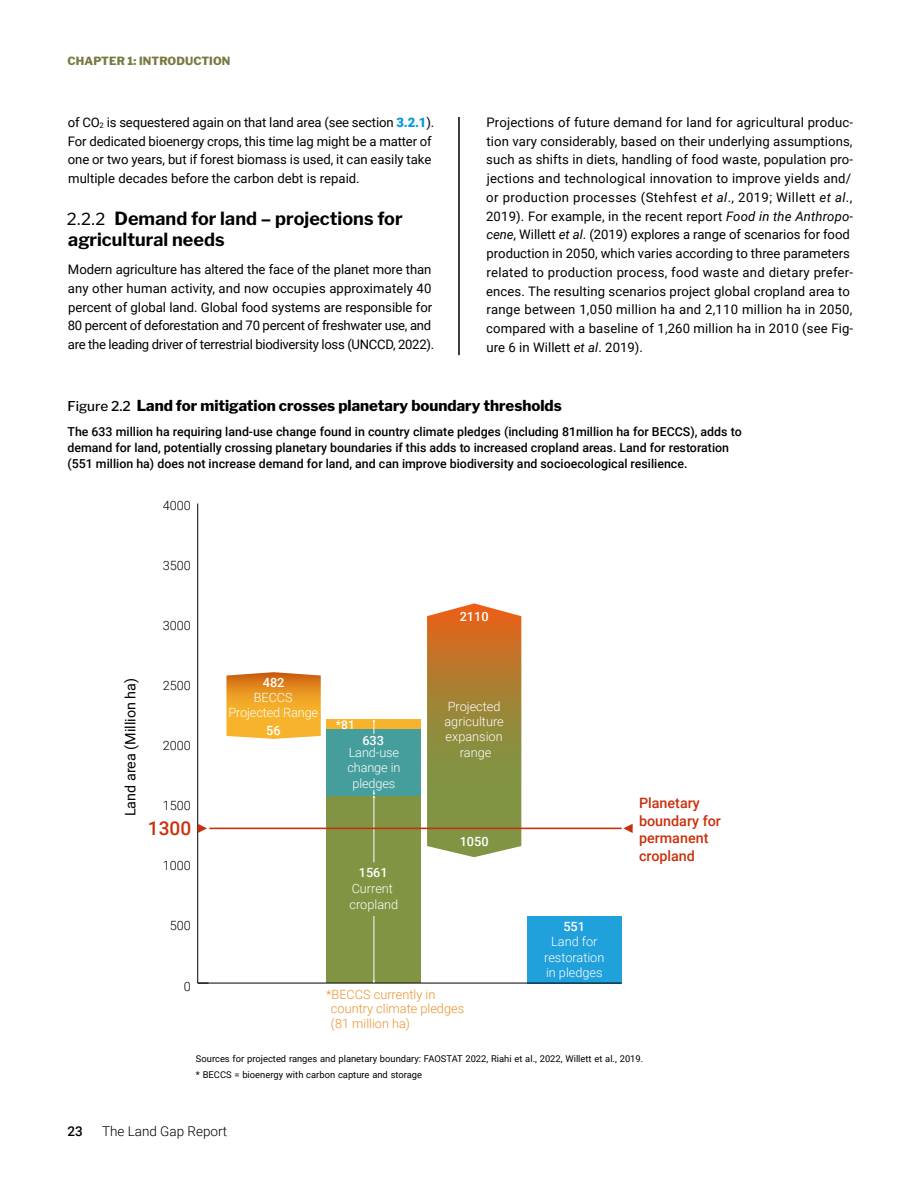
<style>
.page{position:relative;width:918px;height:1188px;background:#fff}
.page>*{position:absolute;margin:0;border:0;box-sizing:border-box;transform-origin:0 0}
.t1{font:500 19.05px "Roboto";color:#c9300d}
.t2{font:700 18px/21px "Libre Franklin";letter-spacing:.005em;color:#000}
.t3{font:800 15px "Libre Franklin";color:#000}
.t4{font:500 14.4px/17.5px "Roboto";color:#c9300d}
.t5{font:14.4px "Roboto";color:#000}
.t6{font:300 13.5px "Roboto";color:#000}
.t7{font:500 13.5px "Roboto";color:#000}
.t8{font:13.2px/18.8px "Roboto";letter-spacing:.005em;color:#000}
.t9{font:300 12.75px/15.3px "Roboto";color:#fff;text-align:center}
.t10{font:300 12.75px/14.4px "Roboto";color:#ec922b}
.t11{font:300 12.75px "Roboto";color:#000}
.t12{font:500 12.75px "Roboto";color:#fff}
.t13{font:500 12.3px/15.8px "Roboto";color:#000}
.t14{font:500 12px "Roboto";color:#fff}
.t15{font:800 11.25px "Libre Franklin";letter-spacing:.01em;color:#777a42}
.t16{font:9.3px/16.2px "Roboto";color:#000}
.s1{font-weight:900;color:#0098dc}
.s2{font-weight:400;font-size:16.5px}
.s3{font-style:italic}
.s4{font-weight:500;font-size:13.5px}
</style>
<div class="page">
<hr style="left:459px;top:117px;width:1px;height:238px;background:#000">
<div style="left:527px;top:916px;width:95px;height:67px;background:#21a1dc"></div>
<div style="left:326px;top:795px;width:95px;height:188px;background:#809443"></div>
<hr style="left:198px;top:983px;width:424px;height:1px;background:#000">
<hr style="left:197px;top:504px;width:1px;height:479px;background:#000">
<div style="left:326px;top:729px;width:95px;height:66px;background:#459e9c"></div>
<div style="left:326px;top:719px;width:95px;height:10px;background:#f7b32b"></div>
<svg style="left:427px;top:603px;width:94px;height:254px;background:#a38a3f"></svg>
<svg style="left:226px;top:672px;width:95px;height:67px;background:#eda431"></svg>
<svg style="left:198px;top:824px;width:9px;height:9px"></svg>
<svg style="left:623px;top:824px;width:10px;height:9px"></svg>
<svg style="left:373px;top:719px;width:2px;height:15px"></svg>
<hr style="left:374px;top:916px;width:1px;height:65px;background:#fff">
<hr style="left:374px;top:797px;width:1px;height:65px;background:#fff">
<hr style="left:209px;top:828px;width:413px;height:1px;background:#c9300d">
<svg style="left:373px;top:790px;width:2px;height:8px"></svg>
<p class="t15" style="left:68px;top:52px;width:164px">Chapter 1: Introduction</p>
<p class="t8" style="left:68px;top:112px;width:368px">of CO<sub>2</sub> is sequestered again on that land area (see section <span class="s1">3.2.1</span>).<br>For dedicated bioenergy crops, this time lag might be a matter of one or two years, but if forest biomass is used, it can easily take multiple decades before the carbon debt is repaid.</p>
<h2 class="t2" style="left:67px;top:207px;width:337px"><span class="s2">2.2.2</span> Demand for land – projections for agricultural needs</h2>
<p class="t8" style="left:68px;top:260px;width:368px">Modern agriculture has altered the face of the planet more than any other human activity, and now occupies approximately 40 percent of global land. Global food systems are responsible for 80 percent of deforestation and 70 percent of freshwater use, and are the leading driver of terrestrial biodiversity loss (UNCCD, 2022).</p>
<p class="t8" style="left:486px;top:112px;width:369px">Projections of future demand for land for agricultural produc&shy;tion vary considerably, based on their underlying assumptions, such as shifts in diets, handling of food waste, population pro&shy;jections and technological innovation to improve yields and/ or production processes (Stehfest <span class="s3">et al</span>., 2019; Willett <span class="s3">et al</span>., 2019). For example, in the recent report <span class="s3">Food in the Anthropo&shy;cene</span>, Willett <span class="s3">et al</span>. (2019) explores a range of scenarios for food production in 2050, which varies according to three parameters related to production process, food waste and dietary prefer&shy;ences. The resulting scenarios project global cropland area to range between 1,050 million ha and 2,110 million ha in 2050, compared with a baseline of 1,260 million ha in 2010 (see Fig&shy;ure 6 in Willett <span class="s3">et al</span>. 2019).</p>
<p class="t3" style="left:68px;top:394px;width:496px"><span class="s4">Figure 2.2</span> Land for mitigation crosses planetary boundary thresholds</p>
<p class="t13" style="left:68px;top:423px;width:676px">The 633 million ha requiring land-use change found in country climate pledges (including 81million ha for BECCS), adds to demand for land, potentially crossing planetary boundaries if this adds to increased cropland areas. Land for restoration (551 million ha) does not increase demand for land, and can improve biodiversity and socioecological resilience.</p>
<p class="t11" style="left:163px;top:497px;width:30px">4000</p>
<p class="t11" style="left:163px;top:556px;width:30px">3500</p>
<p class="t11" style="left:163px;top:616px;width:30px">3000</p>
<p class="t12" style="left:460px;top:607px;width:30px">2110</p>
<p class="t5" style="left:120px;top:816px;width:140px;rotate:-90deg">Land area (Million ha)</p>
<p class="t11" style="left:163px;top:676px;width:30px">2500</p>
<p class="t11" style="left:163px;top:737px;width:30px">2000</p>
<p class="t11" style="left:163px;top:797px;width:30px">1500</p>
<h1 class="t1" style="left:148px;top:815px;width:45px">1300</h1>
<p class="t11" style="left:163px;top:857px;width:30px">1000</p>
<p class="t11" style="left:170px;top:917px;width:23px">500</p>
<p class="t11" style="left:184px;top:977px;width:9px">0</p>
<p class="t12" style="left:263px;top:674px;width:23px">482</p>
<p class="t9" style="left:228px;top:689px;width:91px">BECCS<br>Projected Range</p>
<p class="t12" style="left:266px;top:721px;width:16px">56</p>
<p class="t14" style="left:336px;top:716px;width:20px">*81</p>
<p class="t12" style="left:362px;top:732px;width:23px">633</p>
<p class="t9" style="left:347px;top:744px;width:54px">Land-use change in pledges</p>
<p class="t12" style="left:359px;top:864px;width:30px">1561</p>
<p class="t9" style="left:350px;top:881px;width:50px;text-align:left">Current cropland</p>
<p class="t9" style="left:445px;top:698px;width:61px">Projected agriculture expansion range</p>
<p class="t12" style="left:460px;top:833px;width:30px">1050</p>
<p class="t10" style="left:331px;top:987px;width:135px;text-indent:-5px">*BECCS currently in country climate pledges (81 million ha)</p>
<p class="t12" style="left:563px;top:918px;width:23px">551</p>
<p class="t9" style="left:544px;top:934px;width:62px">Land for restoration in pledges</p>
<p class="t4" style="left:639px;top:794px;width:83px">Planetary boundary for permanent cropland</p>
<p class="t16" style="left:196px;top:1051px;width:449px">Sources for projected ranges and planetary boundary: FAOSTAT 2022, Riahi et al., 2022, Willett et al., 2019. * BECCS = bioenergy with carbon capture and storage</p>
<p class="t7" style="left:68px;top:1121px;width:17px">23</p>
<p class="t6" style="left:102px;top:1121px;width:127px">The Land Gap Report</p>
</div>
